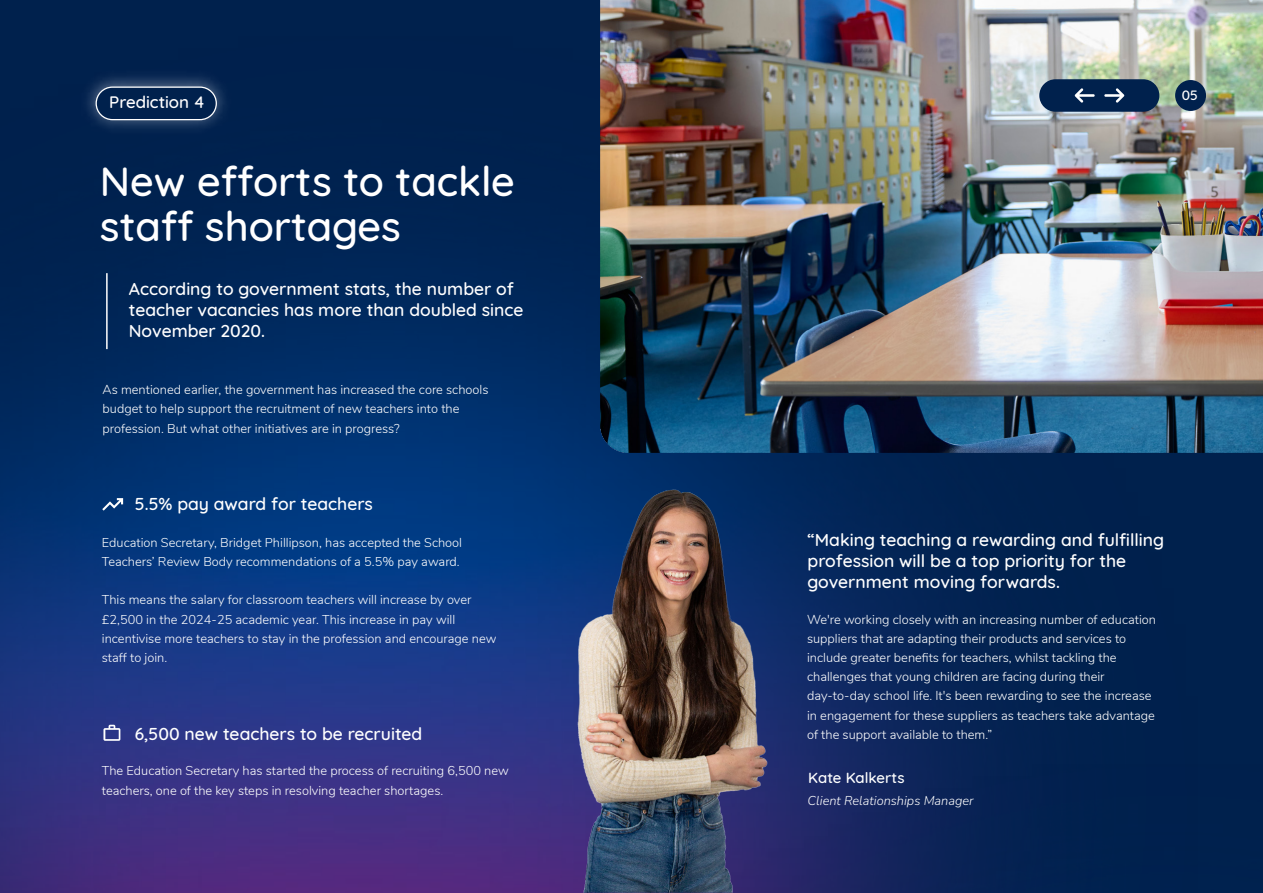
<style>
.page{position:relative;width:1263px;height:893px;background:#fff}
.page>*{position:absolute;margin:0;border:0;box-sizing:border-box;transform-origin:0 0}
.t1{font:500 41.55px/45px "Quicksand";color:#fff}
.t2{font:500 17.55px/21px "Quicksand";color:#fff}
.t3{font:500 16.95px "Quicksand";color:#fff}
.t4{font:500 15px "Quicksand";color:#fff}
.t5{font:500 13.8px "Quicksand";color:#fff}
.t6{font:300 12.75px/19.2px "Nunito";color:#fff}
.t7{font:italic 300 12.75px "Nunito";color:#fff}
</style>
<div class="page">
<img style="left:0;top:452px;width:1263px;height:441px">
<img style="left:167px;top:691px;width:1096px;height:202px">
<img style="left:0;top:0;width:643px;height:546px">
<div style="left:96px;top:87px;width:120px;height:33px;background:#00214d;border-radius:16px"></div>
<div style="left:96px;top:87px;width:121px;height:33px;border:1px solid #fff;border-radius:16px"></div>
<hr style="left:106px;top:273px;width:2px;height:76px;background:#fff">
<svg style="left:102px;top:498px;width:21px;height:13px"></svg>
<svg style="left:103px;top:725px;width:17px;height:16px"></svg>
<img style="left:601px;top:0;width:662px;height:452px">
<div style="left:1039px;top:79px;width:120px;height:33px;background:#00214d;border-radius:16px"></div>
<svg style="left:1104px;top:88px;width:20px;height:15px"></svg>
<svg style="left:1075px;top:88px;width:20px;height:15px"></svg>
<div style="left:1175px;top:80px;width:31px;height:31px;background:#00214d;border-radius:50%"></div>
<img style="left:524px;top:453px;width:293px;height:439px">
<h3 class="t3" style="left:109px;top:89px;width:97px">Prediction 4</h3>
<h1 class="t1" style="left:100px;top:155px;width:416px">New efforts to tackle staff shortages</h1>
<h2 class="t2" style="left:129px;top:277px;width:396px">According to government stats, the number of teacher vacancies has more than doubled since<br>November 2020.</h2>
<p class="t6" style="left:103px;top:379px;width:387px">As mentioned earlier, the government has increased the core schools budget to help support the recruitment of new teachers into the profession. But what other initiatives are in progress?</p>
<h2 class="t2" style="left:135px;top:492px;width:240px">5.5% pay award for teachers</h2>
<p class="t6" style="left:102px;top:532px;width:362px">Education Secretary, Bridget Phillipson, has accepted the School<br>Teachers’ Review Body recommendations of a 5.5% pay award.</p>
<p class="t6" style="left:102px;top:590px;width:396px">This means the salary for classroom teachers will increase by over £2,500 in the 2024-25 academic year. This increase in pay will incentivise more teachers to stay in the profession and encourage new staff to join.</p>
<h2 class="t2" style="left:135px;top:722px;width:289px">6,500 new teachers to be recruited</h2>
<p class="t6" style="left:102px;top:760px;width:408px">The Education Secretary has started the process of recruiting 6,500 new teachers, one of the key steps in resolving teacher shortages.</p>
<p class="t5" style="left:1182px;top:83px;width:18px">05</p>
<h2 class="t2" style="left:808px;top:528px;width:358px">“Making teaching a rewarding and fulfilling profession will be a top priority for the government moving forwards.</h2>
<p class="t6" style="left:807px;top:609px;width:350px">We're working closely with an increasing number of education suppliers that are adapting their products and services to include greater benefits for teachers, whilst tackling the challenges that young children are facing during their day-to-day school life. It's been rewarding to see the increase in engagement for these suppliers as teachers take advantage of the support available to them.”</p>
<p class="t4" style="left:808px;top:766px;width:98px">Kate Kalkerts</p>
<p class="t7" style="left:808px;top:791px;width:168px">Client Relationships Manager</p>
</div>
